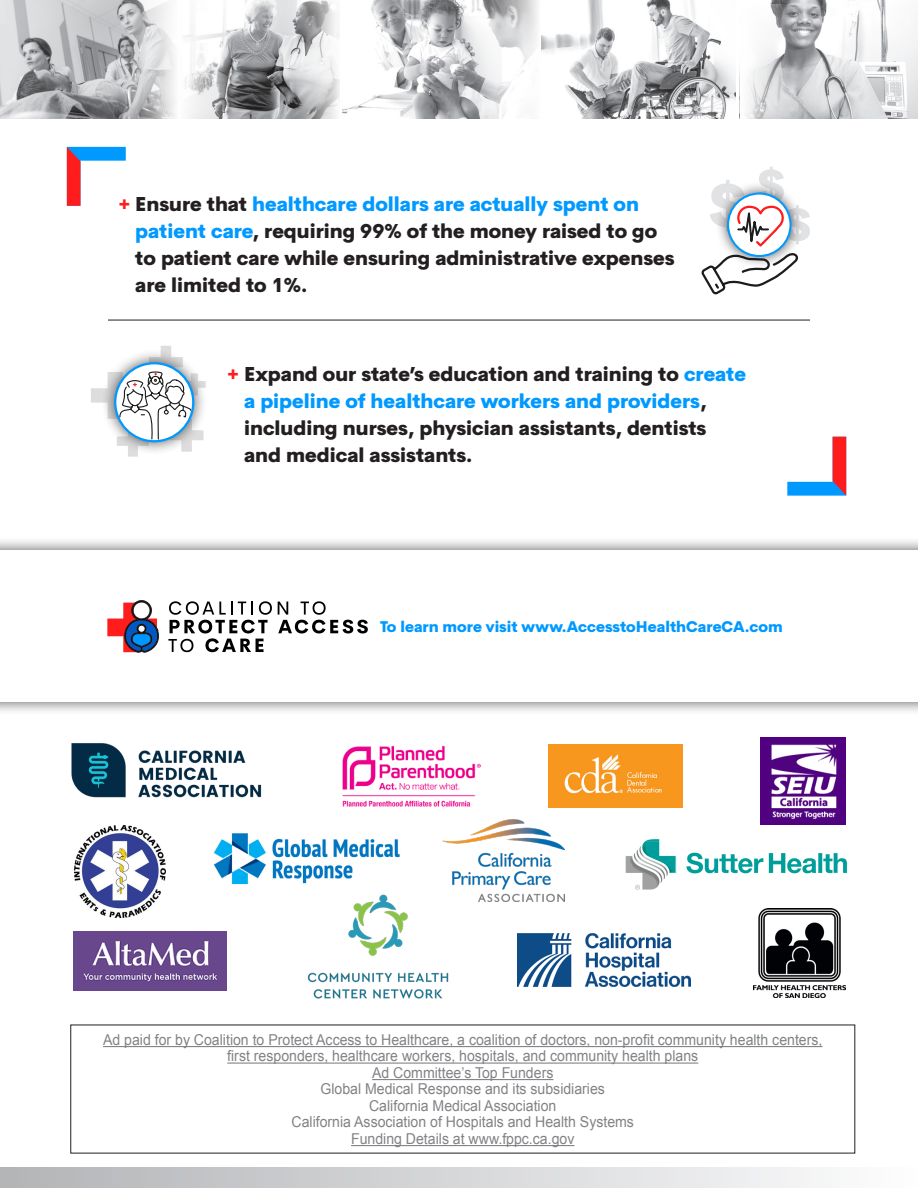
<style>
.page{position:relative;width:918px;height:1188px;background:#fff}
.page>*{position:absolute;margin:0;border:0;box-sizing:border-box;transform-origin:0 0}
.t1{font:800 19.5px/27px "Cerebri Sans";color:#231f20}
.t2{font:15px "Arial";color:#808285;scale:.94 1}
.t3{font:800 15px "Cerebri Sans";color:#09f}
.s1{color:#ff1c1c}
.s2{color:#09f}
</style>
<div class="page">
<img style="left:770px;top:0;width:148px;height:119px">
<img style="left:0;top:0;width:120px;height:119px">
<img style="left:342px;top:0;width:394px;height:119px">
<svg style="left:745px;top:4px;width:41px;height:115px"></svg>
<svg style="left:120px;top:0;width:56px;height:119px"></svg>
<img style="left:238px;top:0;width:57px;height:119px">
<svg style="left:295px;top:0;width:45px;height:119px"></svg>
<svg style="left:184px;top:15px;width:54px;height:104px"></svg>
<svg style="left:480px;top:0;width:61px;height:119px"></svg>
<div style="left:0;top:537px;width:918px;height:179px;background:#231f20;opacity:.75"></div>
<div style="left:0;top:551px;width:918px;height:151px;background:#fff"></div>
<svg style="left:107px;top:600px;width:52px;height:52px"></svg>
<svg style="left:278px;top:601px;width:90px;height:32px"></svg>
<svg style="left:168px;top:601px;width:104px;height:51px"></svg>
<div style="left:0;top:1168px;width:918px;height:20px;background:linear-gradient(to right,#b2b3b6,#fcfcfd)"></div>
<svg style="left:67px;top:147px;width:59px;height:59px"></svg>
<hr style="left:103px;top:1046px;width:720px;height:1px;background:#808285">
<hr style="left:227px;top:1063px;width:471px;height:1px;background:#808285">
<hr style="left:372px;top:1079px;width:181px;height:1px;background:#808285">
<hr style="left:351px;top:1145px;width:223px;height:1px;background:#808285">
<svg style="left:701px;top:167px;width:109px;height:128px"></svg>
<img style="left:71px;top:743px;width:191px;height:55px">
<img style="left:342px;top:745px;width:140px;height:62px">
<img style="left:761px;top:738px;width:84px;height:87px">
<img style="left:442px;top:819px;width:122px;height:83px">
<img style="left:75px;top:825px;width:91px;height:93px">
<img style="left:518px;top:933px;width:173px;height:54px">
<img style="left:213px;top:833px;width:187px;height:62px">
<img style="left:549px;top:744px;width:133px;height:64px">
<img style="left:74px;top:931px;width:152px;height:59px">
<img style="left:308px;top:895px;width:140px;height:103px">
<img style="left:753px;top:908px;width:93px;height:90px">
<img style="left:625px;top:839px;width:223px;height:51px">
<hr style="left:108px;top:320px;width:702px;height:1px;background:#231f20">
<svg style="left:91px;top:346px;width:115px;height:111px"></svg>
<svg style="left:787px;top:437px;width:59px;height:59px"></svg>
<p class="t1" style="left:135px;top:189px;width:541px;text-indent:-16px"><span class="s1">+</span> Ensure that <span class="s2">healthcare dollars are actually spent on patient care</span>, requiring 99% of the money raised to go to patient care while ensuring administrative expenses are limited to 1%.</p>
<p class="t1" style="left:244px;top:358px;width:504px;text-indent:-16px"><span class="s1">+</span> Expand our state’s education and training to <span class="s2">create a pipeline of healthcare workers and providers</span>, including nurses, physician assistants, dentists and medical assistants.</p>
<p class="t3" style="left:380px;top:614px;width:404px">To learn more visit www.AccesstoHealthCareCA.com</p>
<p class="t2" style="left:103px;top:1030px;width:767px">Ad paid for by Coalition to Protect Access to Healthcare, a coalition of doctors, non-profit community health centers,</p>
<p class="t2" style="left:227px;top:1046px;width:503px">first responders, healthcare workers, hospitals, and community health plans</p>
<p class="t2" style="left:372px;top:1063px;width:194px">Ad Committee’s Top Funders</p>
<p class="t2" style="left:321px;top:1079px;width:304px">Global Medical Response and its subsidiaries</p>
<p class="t2" style="left:369px;top:1096px;width:201px">California Medical Association</p>
<p class="t2" style="left:292px;top:1112px;width:366px">California Association of Hospitals and Health Systems</p>
<p class="t2" style="left:351px;top:1129px;width:239px">Funding Details at www.fppc.ca.gov</p>
</div>
